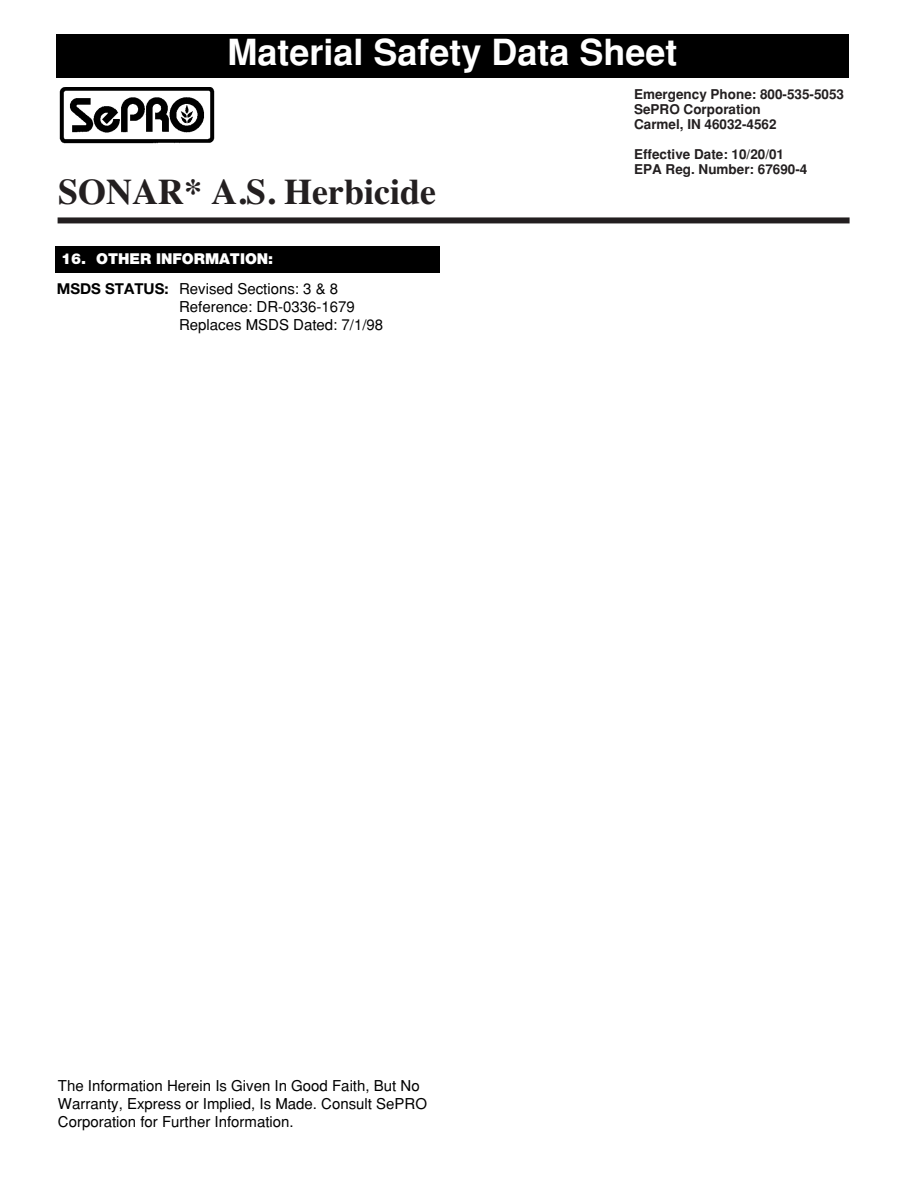
<style>
.page{position:relative;width:918px;height:1188px;background:#fff}
.page>*{position:absolute;margin:0;border:0;box-sizing:border-box;transform-origin:0 0}
.t1{font:700 36px "Helvetica";color:#fff}
.t2{font:700 36px "Times";color:#231f20}
.t3{font:15px/18.5px "Helvetica";color:#000}
.t4{font:900 15px "Helvetica Neue";color:#fff}
.t5{font:700 13.5px/15px "Helvetica";color:#231f20}
.s1{font-family:"Helvetica Neue";font-weight:700}
</style>
<div class="page">
<div style="left:58px;top:217px;width:792px;height:6px;background:#231f20"></div>
<div style="left:57px;top:34px;width:792px;height:43px;background:#000"></div>
<img style="left:59px;top:87px;width:156px;height:57px">
<div style="left:55px;top:246px;width:385px;height:27px;background:#000"></div>
<h1 class="t1" style="left:228px;top:39px;width:452px">Material Safety Data Sheet</h1>
<h1 class="t2" style="left:58px;top:179px;width:379px">SONAR* A.S. Herbicide</h1>
<p class="t4" style="left:61px;top:253px;width:214px">16. OTHER INFORMATION:</p>
<p class="t3" style="left:179px;top:281px;width:206px;text-indent:-122px"><span class="s1">MSDS STATUS:</span> Revised Sections: 3 &amp; 8<br>Reference: DR-0336-1679<br>Replaces MSDS Dated: 7/1/98</p>
<p class="t5" style="left:634px;top:88px;width:212px">Emergency Phone: 800-535-5053<br>SePRO Corporation<br>Carmel, IN 46032-4562</p>
<p class="t5" style="left:634px;top:148px;width:175px">Effective Date: 10/20/01<br>EPA Reg. Number: 67690-4</p>
<p class="t3" style="left:58px;top:1078px;width:371px;line-height:18px">The Information Herein Is Given In Good Faith, But No<br>Warranty, Express or Implied, Is Made. Consult SePRO<br>Corporation for Further Information.</p>
</div>
